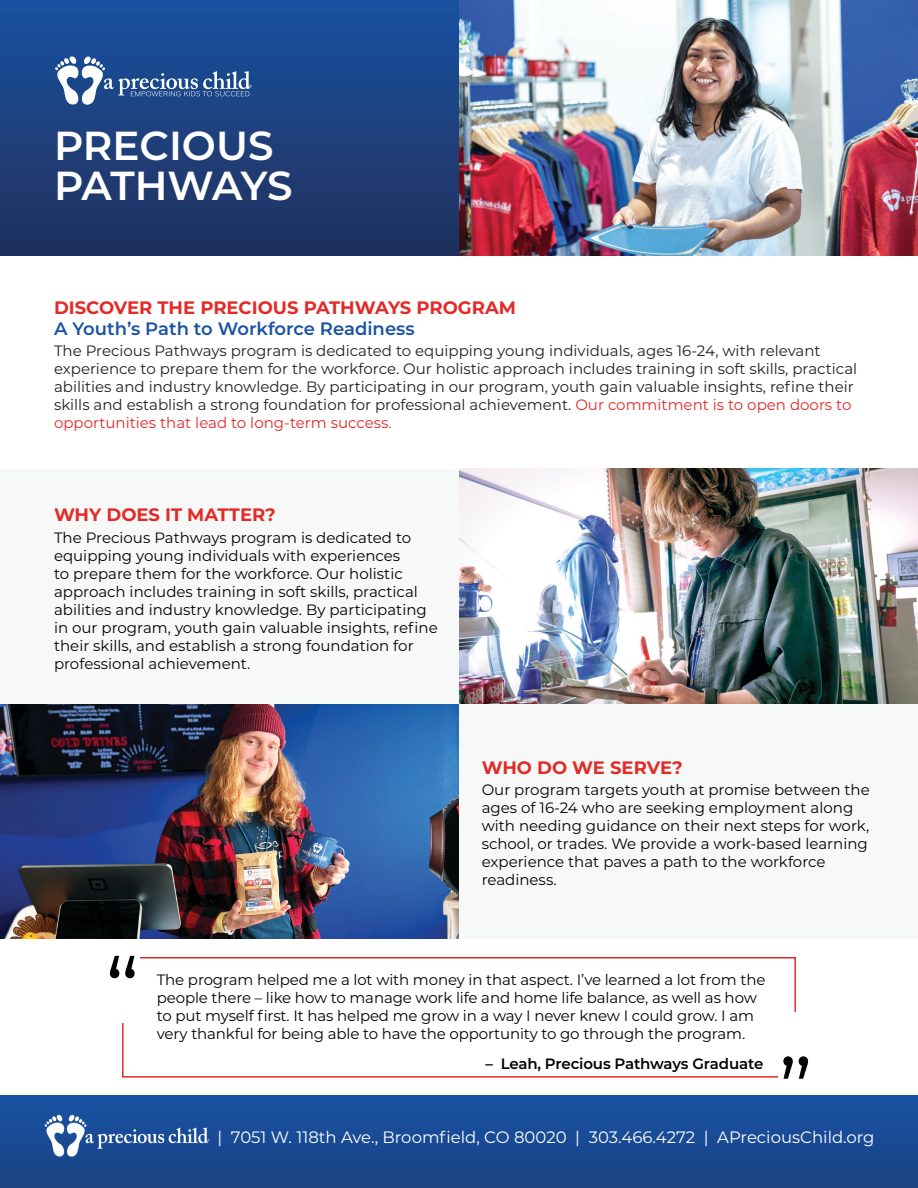
<style>
.page{position:relative;width:918px;height:1188px;background:#fff}
.page>*{position:absolute;margin:0;border:0;box-sizing:border-box;transform-origin:0 0}
.t1{font:90px "Montserrat";color:#020304}
.t2{font:600 40.5px "Montserrat";letter-spacing:-.005em;color:#fff}
.t3{font:600 40.5px "Montserrat";letter-spacing:-.035em;color:#fff}
.t4{font:700 18px "Montserrat";color:#e22b28}
.t5{font:600 18px "Montserrat";color:#1a53a2}
.t6{font:16.5px "Montserrat";color:#fff}
.t7{font:15px/18px "Montserrat";color:#020304}
.t8{font:15px/18px "Montserrat";color:#231f20}
.t9{font:600 15px "Montserrat";letter-spacing:-.01em;color:#020304}
.t10{font:3.15px "Arial";color:#fff}
.s1{color:#e22b28}
</style>
<div class="page">
<div style="left:122px;top:957px;width:674px;height:121px;background:#fff;border:2px solid #e22b28"></div>
<div style="left:105px;top:936px;width:35px;height:87px;background:#fff"></div>
<div style="left:778px;top:1012px;width:35px;height:87px;background:#fff"></div>
<div style="left:459px;top:704px;width:459px;height:235px;background:#f7f8f8"></div>
<img style="left:459px;top:0;width:459px;height:256px">
<img style="left:459px;top:469px;width:459px;height:235px">
<img style="left:0;top:704px;width:459px;height:235px">
<div style="left:0;top:0;width:459px;height:256px;background:linear-gradient(to bottom,#1951a1,#20315c)"></div>
<svg style="left:55px;top:56px;width:195px;height:49px;background:#486ca3"></svg>
<div style="left:0;top:469px;width:459px;height:235px;background:#f7f8f8"></div>
<div style="left:0;top:1095px;width:918px;height:93px;background:linear-gradient(to bottom,#1853a4,#1b4383)"></div>
<img style="left:43px;top:1113px;width:167px;height:45px">
<p class="t10" style="left:250px;top:84px;width:4px">®</p>
<p class="t2" style="left:54px;top:116px;width:221px">PRECIOUS</p>
<p class="t3" style="left:54px;top:157px;width:240px">PATHWAYS</p>
<p class="t4" style="left:54px;top:294px;width:464px">DISCOVER THE PRECIOUS PATHWAYS PROGRAM</p>
<p class="t5" style="left:54px;top:316px;width:362px">A Youth’s Path to Workforce Readiness</p>
<p class="t8" style="left:54px;top:341px;width:805px">The Precious Pathways program is dedicated to equipping young individuals, ages 16-24, with relevant experience to prepare them for the workforce. Our holistic approach includes training in soft skills, practical abilities and industry knowledge. By participating in our program, youth gain valuable insights, refine their skills and establish a strong foundation for professional achievement. <span class="s1">Our commitment is to open doors to opportunities that lead to long-term success.</span></p>
<p class="t4" style="left:54px;top:502px;width:223px">WHY DOES IT MATTER?</p>
<p class="t7" style="left:54px;top:528px;width:385px">The Precious Pathways program is dedicated to equipping young individuals with experiences<br>to prepare them for the workforce. Our holistic approach includes training in soft skills, practical abilities and industry knowledge. By participating in our program, youth gain valuable insights, refine their skills, and establish a strong foundation for professional achievement.</p>
<p class="t4" style="left:482px;top:755px;width:202px">WHO DO WE SERVE?</p>
<p class="t7" style="left:482px;top:781px;width:390px">Our program targets youth at promise between the ages of 16-24 who are seeking employment along with needing guidance on their next steps for work, school, or trades. We provide a work-based learning experience that paves a path to the workforce readiness.</p>
<p class="t1" style="left:105px;top:929px;width:36px">“</p>
<p class="t7" style="left:157px;top:970px;width:610px">The program helped me a lot with money in that aspect. I’ve learned a lot from the people there – like how to manage work life and home life balance, as well as how to put myself first. It has helped me grow in a way I never knew I could grow. I am very thankful for being able to have the opportunity to go through the program.</p>
<p class="t9" style="left:485px;top:1053px;width:279px">– Leah, Precious Pathways Graduate</p>
<p class="t1" style="left:813px;top:1106px;width:36px;rotate:-180deg">“</p>
<p class="t6" style="left:217px;top:1126px;width:659px">| 7051 W. 118th Ave., Broomfield, CO 80020 | 303.466.4272 | APreciousChild.org</p>
</div>
